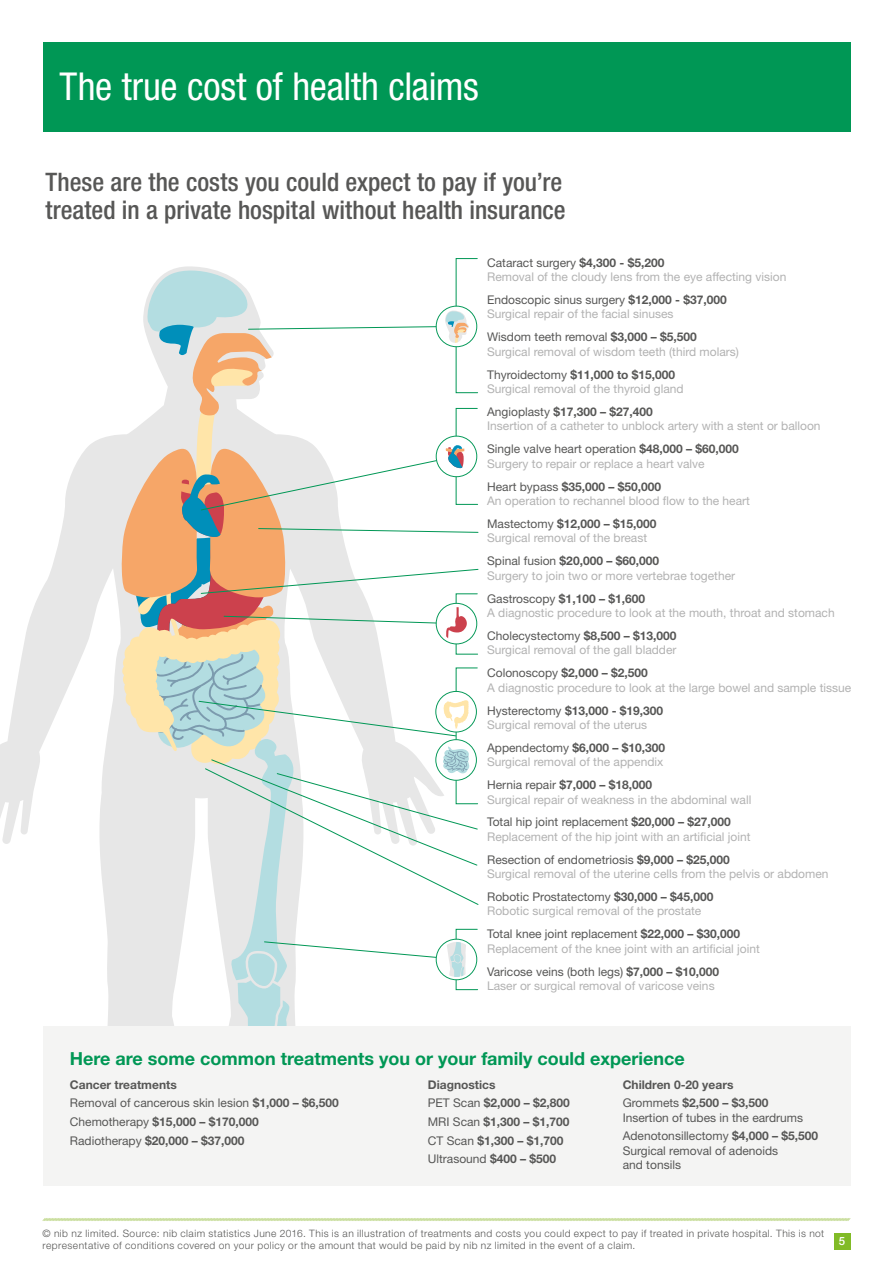
<style>
.page{position:relative;width:893px;height:1263px;background:#fff}
.page>*{position:absolute;margin:0;border:0;box-sizing:border-box;transform-origin:0 0}
.t1{font:condensed 38.4px "Helvetica Neue";letter-spacing:-.005em;color:#fff}
.t2{font:500 condensed 25.5px/28.5px "Helvetica Neue";color:#575756}
.t3{font:700 18px "Helvetica Neue";color:#009755}
.t4{font:12px/14.4px "Helvetica Neue";color:#b2b2b2}
.t5{font:700 12px/18.6px "Helvetica Neue";color:#575756}
.t6{font:12px/18.6px "Helvetica Neue";color:#575756}
.t7{font:500 11.4px "Helvetica Neue";color:#fff}
.t8{font:300 10.2px/12px "Helvetica Neue";letter-spacing:.045em;color:#575756}
.s1{color:#575756}
.s2{font-weight:700;color:#575756}
.s3{font-weight:400}
.s4{font-weight:700}
</style>
<div class="page">
<div style="left:834px;top:1233px;width:16px;height:16px;background:#81bb27"></div>
<svg style="left:42px;top:1218px;width:809px;height:3px;background:#d2e3ae"></svg>
<div style="left:43px;top:43px;width:808px;height:89px;background:#009755"></div>
<svg style="left:0;top:434px;width:122px;height:593px"></svg>
<div style="left:456px;top:258px;width:22px;height:135px;border:1px solid #009755"></div>
<svg style="left:122px;top:265px;width:357px;height:762px"></svg>
<div style="left:43px;top:1027px;width:808px;height:159px;background:#f4f4f3"></div>
<h1 class="t1" style="left:60px;top:65px;width:421px">The true cost of health claims</h1>
<h2 class="t2" style="left:46px;top:167px;width:522px">These are the costs you could expect to pay if you’re treated in a private hospital without health insurance</h2>
<p class="t4" style="left:487px;top:255px;width:301px"><span class="s1">Cataract surgery</span> <span class="s2">$4,300 - $5,200<br></span>Removal of the cloudy lens from the eye affecting vision</p>
<p class="t4" style="left:487px;top:292px;width:241px"><span class="s1">Endoscopic sinus surgery</span> <span class="s2">$12,000 - $37,000<br></span>Surgical repair of the facial sinuses</p>
<p class="t4" style="left:487px;top:330px;width:253px"><span class="s1">Wisdom teeth removal</span> <span class="s2">$3,000 – $5,500<br></span>Surgical removal of wisdom teeth (third molars)</p>
<p class="t4" style="left:487px;top:367px;width:198px"><span class="s1">Thyroidectomy</span> <span class="s2">$11,000 to $15,000<br></span>Surgical removal of the thyroid gland</p>
<p class="t4" style="left:487px;top:404px;width:335px"><span class="s1">Angioplasty</span> <span class="s2">$17,300 – $27,400<br></span>Insertion of a catheter to unblock artery with a stent or balloon</p>
<p class="t4" style="left:487px;top:442px;width:253px"><span class="s1">Single valve heart operation</span> <span class="s2">$48,000 – $60,000<br></span>Surgery to repair or replace a heart valve</p>
<p class="t4" style="left:487px;top:479px;width:264px"><span class="s1">Heart bypass</span> <span class="s2">$35,000 – $50,000<br></span>An operation to rechannel blood flow to the heart</p>
<p class="t4" style="left:487px;top:516px;width:171px"><span class="s1">Mastectomy</span> <span class="s2">$12,000 – $15,000<br></span>Surgical removal of the breast</p>
<p class="t4" style="left:487px;top:554px;width:249px"><span class="s1">Spinal fusion</span> <span class="s2">$20,000 – $60,000<br></span>Surgery to join two or more vertebrae together</p>
<p class="t4" style="left:487px;top:591px;width:349px"><span class="s1">Gastroscopy</span> <span class="s2">$1,100 – $1,600<br></span>A diagnostic procedure to look at the mouth, throat and stomach</p>
<p class="t4" style="left:487px;top:628px;width:191px"><span class="s1">Cholecystectomy</span> <span class="s2">$8,500 – $13,000<br></span>Surgical removal of the gall bladder</p>
<p class="t4" style="left:487px;top:665px;width:366px"><span class="s1">Colonoscopy</span> <span class="s2">$2,000 – $2,500<br></span>A diagnostic procedure to look at the large bowel and sample tissue</p>
<p class="t4" style="left:487px;top:703px;width:178px"><span class="s1">Hysterectomy</span> <span class="s2">$13,000 - $19,300<br></span>Surgical removal of the uterus</p>
<p class="t4" style="left:487px;top:740px;width:180px"><span class="s1">Appendectomy</span> <span class="s2">$6,000 – $10,300<br></span>Surgical removal of the appendix</p>
<p class="t4" style="left:487px;top:777px;width:266px"><span class="s1">Hernia repair</span> <span class="s2">$7,000 – $18,000<br></span>Surgical repair of weakness in the abdominal wall</p>
<p class="t4" style="left:487px;top:815px;width:265px"><span class="s1">Total hip joint replacement</span> <span class="s2">$20,000 – $27,000<br></span>Replacement of the hip joint with an artificial joint</p>
<p class="t4" style="left:487px;top:852px;width:343px"><span class="s1">Resection of endometriosis</span> <span class="s2">$9,000 – $25,000<br></span>Surgical removal of the uterine cells from the pelvis or abdomen</p>
<p class="t4" style="left:487px;top:889px;width:228px"><span class="s1">Robotic Prostatectomy</span> <span class="s2">$30,000 – $45,000<br></span>Robotic surgical removal of the prostate</p>
<p class="t4" style="left:487px;top:927px;width:274px"><span class="s1">Total knee joint replacement</span> <span class="s2">$22,000 – $30,000<br></span>Replacement of the knee joint with an artificial joint</p>
<p class="t4" style="left:487px;top:964px;width:234px"><span class="s1">Varicose veins (both legs)</span> <span class="s2">$7,000 – $10,000<br></span>Laser or surgical removal of varicose veins</p>
<h3 class="t3" style="left:70px;top:1047px;width:616px">Here are some common treatments you or your family could experience</h3>
<p class="t5" style="left:70px;top:1075px;width:270px">Cancer treatments<br><span class="s3">Removal of cancerous skin lesion</span> $1,000 – $6,500<br><span class="s3">Chemotherapy</span> $15,000 – $170,000<br><span class="s3">Radiotherapy</span> $20,000 – $37,000</p>
<p class="t5" style="left:623px;top:1075px;width:147px">Children 0-20 years<br><span class="s3">Grommets</span> $2,500 – $3,500</p>
<p class="t5" style="left:428px;top:1075px;width:144px">Diagnostics<br><span class="s3">PET Scan</span> $2,000 – $2,800<br><span class="s3">MRI Scan</span> $1,300 – $1,700<br><span class="s3">CT Scan</span> $1,300 – $1,700<br><span class="s3">Ultrasound</span> $400 – $500</p>
<p class="t6" style="left:623px;top:1108px;width:197px">Insertion of tubes in the eardrums<br>Adenotonsillectomy <span class="s4">$4,000 – $5,500</span></p>
<p class="t6" style="left:623px;top:1143px;width:157px;line-height:14.4px">Surgical removal of adenoids and tonsils</p>
<p class="t8" style="left:43px;top:1227px;width:783px">© nib nz limited. Source: nib claim statistics June 2016. This is an illustration of treatments and costs you could expect to pay if treated in private hospital. This is not representative of conditions covered on your policy or the amount that would be paid by nib nz limited in the event of a claim.</p>
<p class="t7" style="left:839px;top:1234px;width:8px">5</p>
</div>
